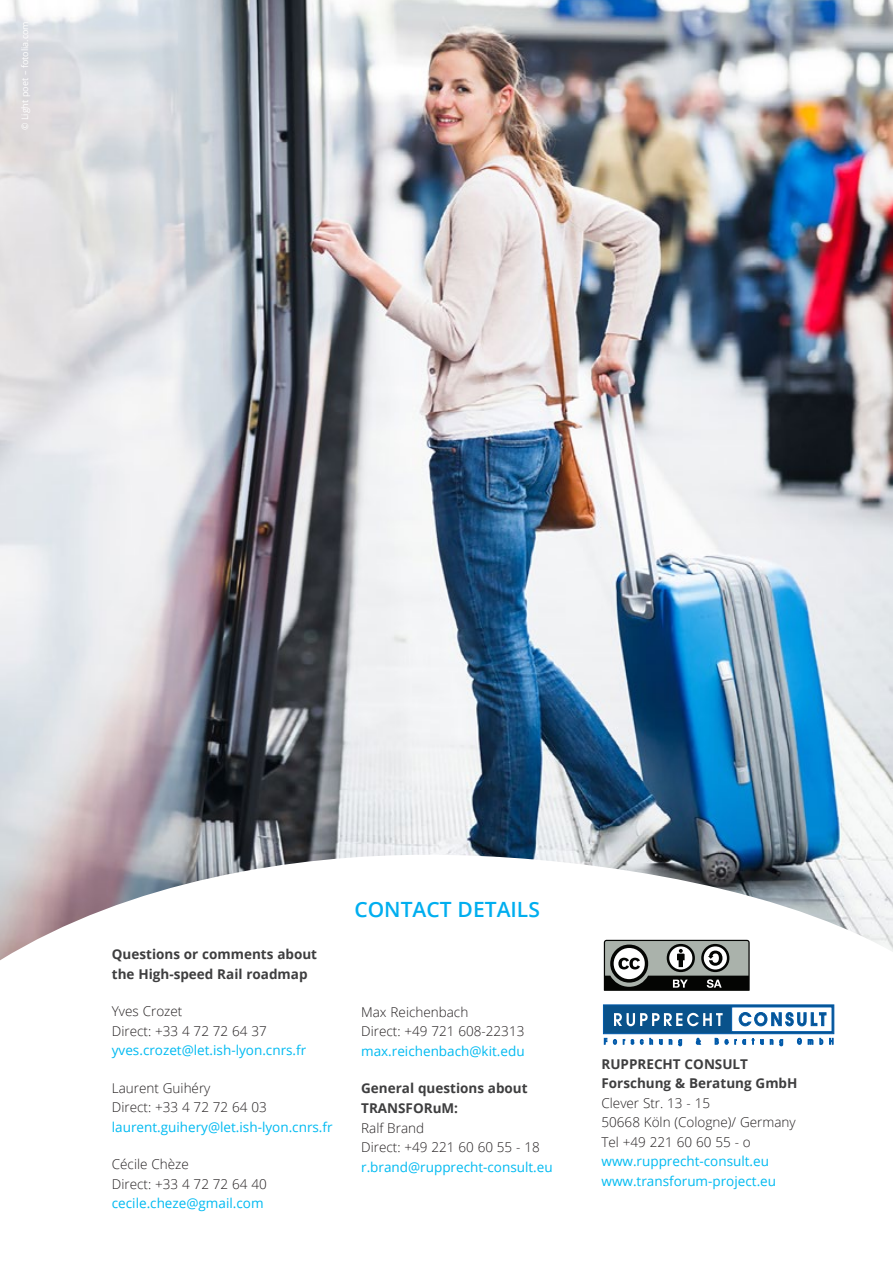
<style>
.page{position:relative;width:893px;height:1263px;background:#fff}
.page>*{position:absolute;margin:0;border:0;box-sizing:border-box;transform-origin:0 0}
.H1_No_Number{font:600 21px "Open Sans";color:#00aeef}
.List_Bullet{font:300 13.5px/19.5px "Open Sans";color:#231f20}
.List_Bullet-2{font:700 13.5px/19.5px "Open Sans";color:#3e3e3f}
.List_Bullet-3{font:13.5px/19.5px "Open Sans";color:#00baf1}
.Bildautor{font:9px "Open Sans";color:#fff}
.s1{font-weight:300;color:#231f20}
.s2{font-weight:400;color:#00baf1}
.s3{font-weight:700;color:#3e3e3f}
</style>
<div class="page">
<img style="left:0;top:0;width:893px;height:960px">
<svg style="left:604px;top:940px;width:146px;height:51px;background:#747774"></svg>
<svg style="left:603px;top:1004px;width:231px;height:42px"></svg>
<p class="Bildautor" style="left:19px;top:130px;width:111px;rotate:-90deg">© Light poet – fotolia.com</p>
<p class="List_Bullet-2" style="left:112px;top:944px;width:207px">Questions or comments about the High-speed Rail roadmap</p>
<p class="List_Bullet-3" style="left:112px;top:1001px;width:196px"><span class="s1">Yves Crozet<br>Direct: +33 4 72 72 64 37 </span>yves.crozet@let.ish-lyon.cnrs.fr</p>
<p class="List_Bullet-3" style="left:112px;top:1077px;width:222px"><span class="s1">Laurent Guihéry<br>Direct: +33 4 72 72 64 03 </span>laurent.guihery@let.ish-lyon.cnrs.fr</p>
<p class="List_Bullet" style="left:112px;top:1154px;width:157px">Cécile Chèze<br>Direct: +33 4 72 72 64 40 <span class="s2">cecile.cheze@gmail.com</span></p>
<p class="H1_No_Number" style="left:354px;top:895px;width:187px">CONTACT DETAILS</p>
<p class="List_Bullet" style="left:361px;top:1002px;width:165px">Max Reichenbach<br>Direct: +49 721 608-22313 <span class="s2">max.reichenbach@kit.edu</span></p>
<p class="List_Bullet-2" style="left:361px;top:1078px;width:193px">General questions about<br>TRANSFORuM:<br><span class="s1">Ralf Brand<br>Direct: +49 221 60 60 55 - 18 </span><span class="s2">r.brand@rupprecht-consult.eu</span></p>
<p class="List_Bullet" style="left:601px;top:1054px;width:197px"><span class="s3">RUPPRECHT CONSULT<br>Forschung &amp; Beratung GmbH<br></span>Clever Str. 13 - 15<br>50668 Köln (Cologne)/ Germany<br>Tel +49 221 60 60 55 - o <span class="s2">www.rupprecht-consult.eu www.transforum-project.eu</span></p>
</div>
